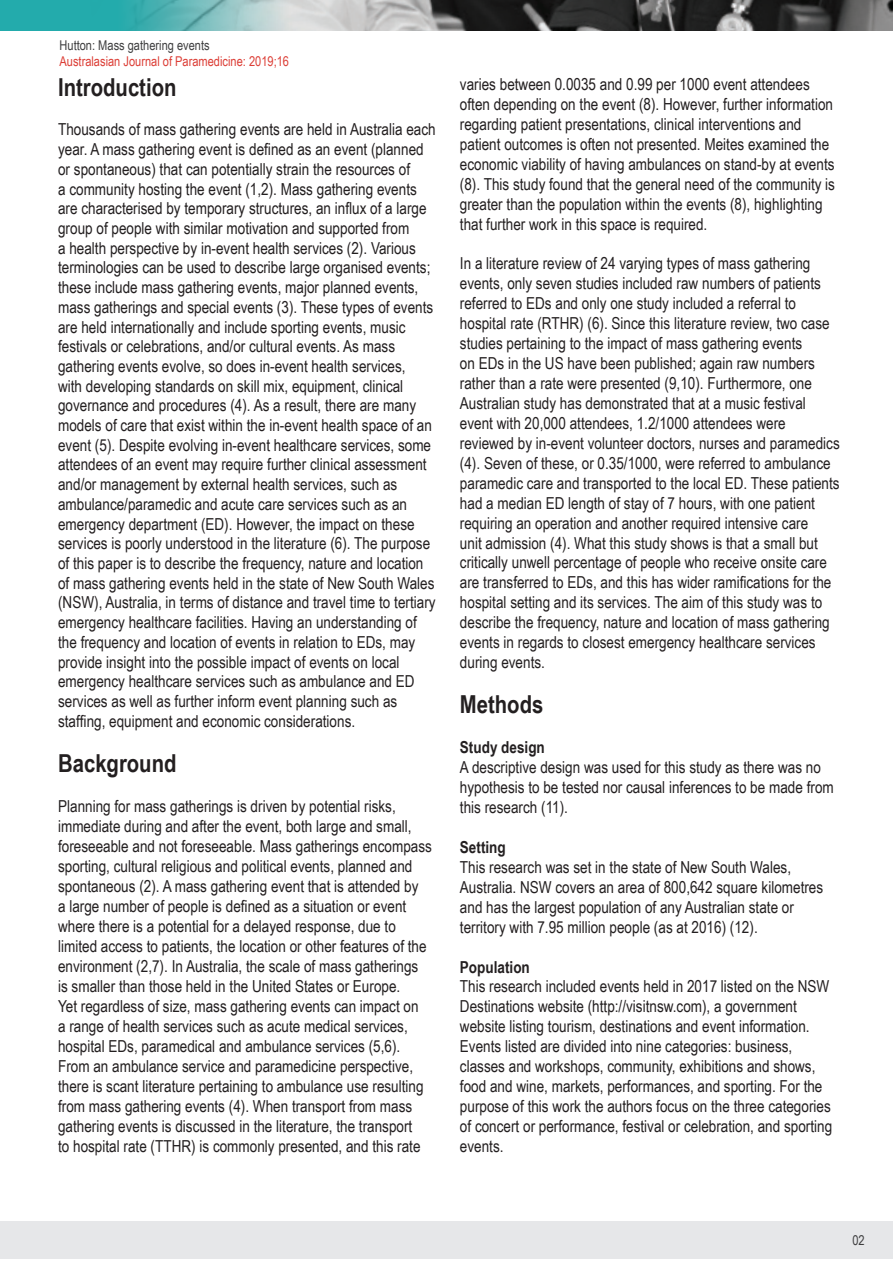
<style>
.page{position:relative;width:893px;height:1263px;background:#fff}
.page>*{position:absolute;margin:0;border:0;box-sizing:border-box;transform-origin:0 0}
.t1{font:700 24.75px "Arial Narrow";color:#231f20}
.t2{font:16.5px/20px "Arial Narrow";color:#231f20}
.t3{font:700 16.5px "Arial Narrow";color:#231f20}
.t4{font:13.5px "Arial Narrow";color:#dc3e36}
.t5{font:13.5px "Arial Narrow";color:#3e3e3f}
</style>
<div class="page">
<div style="left:0;top:1221px;width:893px;height:38px;background:#e6e7e9"></div>
<div style="left:0;top:0;width:893px;height:30px;background:#23abac"></div>
<img style="left:128px;top:0;width:765px;height:30px">
<p class="t5" style="left:60px;top:36px;width:152px">Hutton: Mass gathering events</p>
<p class="t4" style="left:60px;top:52px;width:231px">Australasian Journal of Paramedicine: 2019;16</p>
<p class="t1" style="left:58px;top:69px;width:120px">Introduction</p>
<p class="t2" style="left:58px;top:119px;width:379px">Thousands of mass gathering events are held in Australia each year. A mass gathering event is defined as an event (planned or spontaneous) that can potentially strain the resources of<br>a community hosting the event (1,2). Mass gathering events are characterised by temporary structures, an influx of a large group of people with similar motivation and supported from<br>a health perspective by in-event health services (2). Various terminologies can be used to describe large organised events; these include mass gathering events, major planned events, mass gatherings and special events (3). These types of events are held internationally and include sporting events, music festivals or celebrations, and/or cultural events. As mass gathering events evolve, so does in-event health services,<br>with developing standards on skill mix, equipment, clinical governance and procedures (4). As a result, there are many models of care that exist within the in-event health space of an event (5). Despite evolving in-event healthcare services, some attendees of an event may require further clinical assessment and/or management by external health services, such as ambulance/paramedic and acute care services such as an emergency department (ED). However, the impact on these services is poorly understood in the literature (6). The purpose of this paper is to describe the frequency, nature and location of mass gathering events held in the state of New South Wales (NSW), Australia, in terms of distance and travel time to tertiary emergency healthcare facilities. Having an understanding of the frequency and location of events in relation to EDs, may provide insight into the possible impact of events on local emergency healthcare services such as ambulance and ED services as well as further inform event planning such as staffing, equipment and economic considerations.</p>
<p class="t1" style="left:58px;top:745px;width:120px">Background</p>
<p class="t2" style="left:58px;top:796px;width:375px">Planning for mass gatherings is driven by potential risks, immediate during and after the event, both large and small, foreseeable and not foreseeable. Mass gatherings encompass sporting, cultural religious and political events, planned and spontaneous (2). A mass gathering event that is attended by<br>a large number of people is defined as a situation or event where there is a potential for a delayed response, due to limited access to patients, the location or other features of the environment (2,7). In Australia, the scale of mass gatherings is smaller than those held in the United States or Europe.<br>Yet regardless of size, mass gathering events can impact on<br>a range of health services such as acute medical services, hospital EDs, paramedical and ambulance services (5,6).<br>From an ambulance service and paramedicine perspective, there is scant literature pertaining to ambulance use resulting from mass gathering events (4). When transport from mass gathering events is discussed in the literature, the transport<br>to hospital rate (TTHR) is commonly presented, and this rate</p>
<p class="t2" style="left:460px;top:74px;width:377px">varies between 0.0035 and 0.99 per 1000 event attendees often depending on the event (8). However, further information regarding patient presentations, clinical interventions and patient outcomes is often not presented. Meites examined the economic viability of having ambulances on stand-by at events (8). This study found that the general need of the community is greater than the population within the events (8), highlighting that further work in this space is required.</p>
<p class="t2" style="left:460px;top:253px;width:381px">In a literature review of 24 varying types of mass gathering events, only seven studies included raw numbers of patients referred to EDs and only one study included a referral to hospital rate (RTHR) (6). Since this literature review, two case studies pertaining to the impact of mass gathering events<br>on EDs in the US have been published; again raw numbers rather than a rate were presented (9,10). Furthermore, one Australian study has demonstrated that at a music festival event with 20,000 attendees, 1.2/1000 attendees were reviewed by in-event volunteer doctors, nurses and paramedics (4). Seven of these, or 0.35/1000, were referred to ambulance paramedic care and transported to the local ED. These patients had a median ED length of stay of 7 hours, with one patient requiring an operation and another required intensive care<br>unit admission (4). What this study shows is that a small but critically unwell percentage of people who receive onsite care are transferred to EDs, and this has wider ramifications for the hospital setting and its services. The aim of this study was to describe the frequency, nature and location of mass gathering events in regards to closest emergency healthcare services during events.</p>
<p class="t1" style="left:460px;top:686px;width:85px">Methods</p>
<p class="t3" style="left:460px;top:735px;width:86px">Study design</p>
<p class="t2" style="left:460px;top:757px;width:375px">A descriptive design was used for this study as there was no hypothesis to be tested nor causal inferences to be made from this research (11).</p>
<p class="t3" style="left:460px;top:834px;width:47px">Setting</p>
<p class="t2" style="left:460px;top:856px;width:365px">This research was set in the state of New South Wales, Australia. NSW covers an area of 800,642 square kilometres and has the largest population of any Australian state or territory with 7.95 million people (as at 2016) (12).</p>
<p class="t3" style="left:460px;top:954px;width:71px">Population</p>
<p class="t2" style="left:460px;top:976px;width:374px">This research included events held in 2017 listed on the NSW Destinations website (http://visitnsw.com), a government website listing tourism, destinations and event information.<br>Events listed are divided into nine categories: business, classes and workshops, community, exhibitions and shows, food and wine, markets, performances, and sporting. For the purpose of this work the authors focus on the three categories of concert or performance, festival or celebration, and sporting events.</p>
<p class="t5" style="left:852px;top:1230px;width:14px">02</p>
</div>
